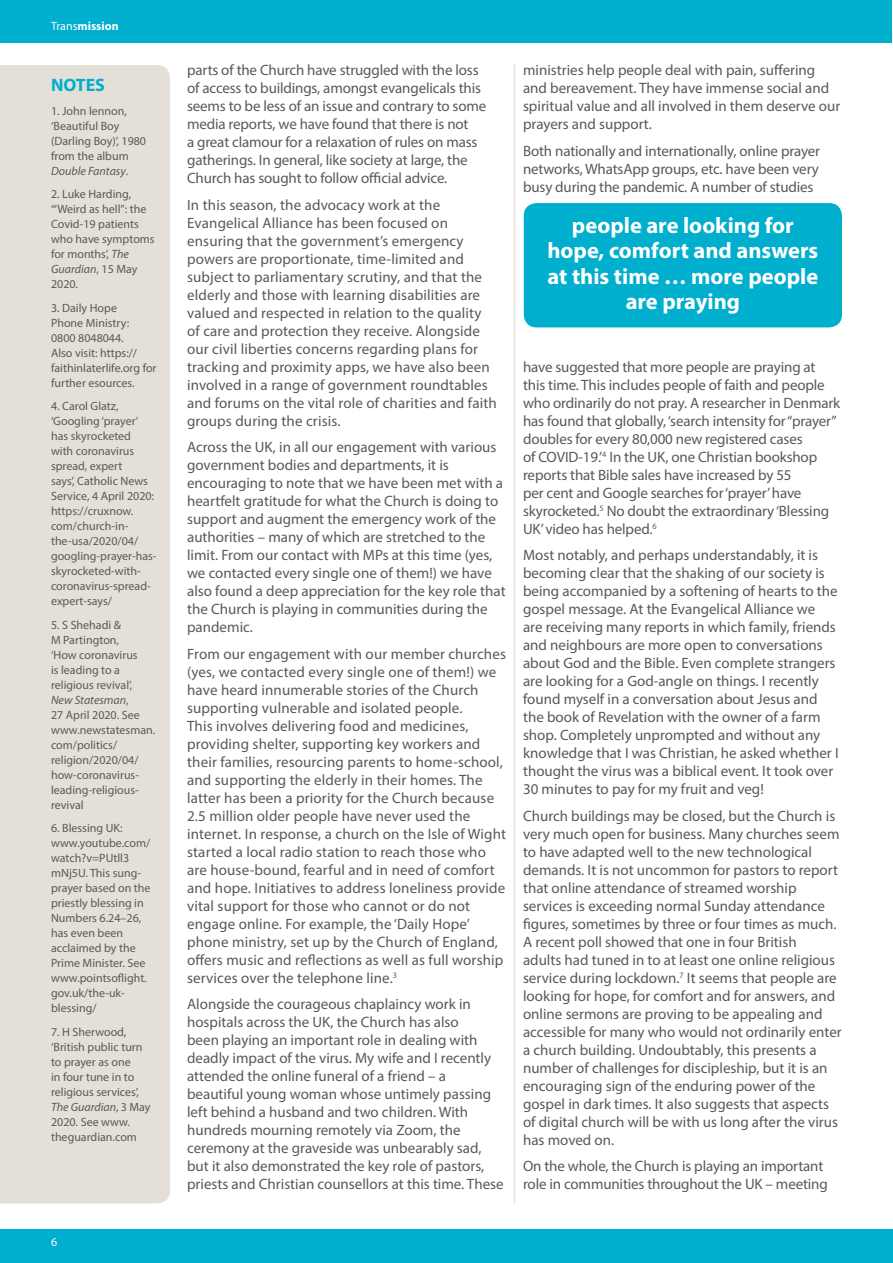
<style>
.page{position:relative;width:893px;height:1263px;background:#fff}
.page>*{position:absolute;margin:0;border:0;box-sizing:border-box;transform-origin:0 0}
.t1{font:700 22.5px/25.5px "Myriad Pro";color:#fff;text-align:center}
.t2{font:700 18px "Myriad Pro";color:#00aece}
.t3{font:15px/18px "Myriad Pro";color:#58595b}
.t4{font:12px/15px "Myriad Pro";color:#58595b}
.t5{font:700 12px "Myriad Pro";color:#fff}
.t6{font:12px "Myriad Pro";color:#fff}
.s1{font-weight:400}
.s2{font-style:italic}
</style>
<div class="page">
<div style="left:0;top:1229px;width:893px;height:34px;background:#00aece"></div>
<hr style="left:892px;top:0;width:1px;height:43px;background:#00aece">
<div style="left:0;top:0;width:892px;height:43px;background:#00aece"></div>
<div style="left:0;top:65px;width:170px;height:1138px;background:#e4e0d8"></div>
<hr style="left:514px;top:64px;width:1px;height:1139px;background:#e4e0d8">
<div style="left:524px;top:203px;width:318px;height:124px;background:#00aece;border-radius:13px"></div>
<p class="t5" style="left:51px;top:18px;width:69px"><span class="s1">Trans</span>mission</p>
<p class="t2" style="left:51px;top:74px;width:56px">NOTES</p>
<p class="t4" style="left:51px;top:103px;width:97px">1. John lennon, ‘Beautiful Boy (Darling Boy)’, 1980 from the album<br><span class="s2">Double Fantasy</span>.</p>
<p class="t4" style="left:51px;top:187px;width:105px">2. Luke Harding, ‘“Weird as hell”: the<br>Covid-19 patients who have symptoms for months’, <span class="s2">The<br>Guardian</span>, 15 May<br>2020.</p>
<p class="t4" style="left:51px;top:300px;width:107px">3. Daily Hope<br>Phone Ministry:<br>0800 8048044.<br>Also visit: https:// faithinlaterlife.org for further esources.</p>
<p class="t4" style="left:51px;top:399px;width:107px">4. Carol Glatz, ‘Googling ‘prayer’ has skyrocketed<br>with coronavirus spread, expert<br>says’, Catholic News<br>Service, 4 April 2020: https://cruxnow. com/church-in&shy;the-usa/2020/04/ googling-prayer-has&shy;skyrocketed-with&shy;coronavirus-spread&shy;expert-says/</p>
<p class="t4" style="left:51px;top:617px;width:106px">5. S Shehadi &amp;<br>M Partington,<br>‘How coronavirus<br>is leading to a religious revival’,<br><span class="s2">New Statesman</span>,<br>27 April 2020. See www.newstatesman. com/politics/ religion/2020/04/ how-coronavirus&shy;leading-religious&shy;revival</p>
<p class="t4" style="left:51px;top:821px;width:101px">6. Blessing UK: www.youtube.com/ watch?v=PUtll3 mNj5U. This sung&shy;prayer based on the priestly blessing in<br>Numbers 6.24–26, has even been acclaimed by the<br>Prime Minister. See www.pointsoflight. gov.uk/the-uk&shy;blessing/</p>
<p class="t4" style="left:51px;top:1024px;width:101px">7. H Sherwood, ‘British public turn to prayer as one<br>in four tune in to religious services’,<br><span class="s2">The Guardian</span>, 3 May<br>2020. See www. theguardian.com</p>
<p class="t6" style="left:51px;top:1235px;width:8px">6</p>
<p class="t3" style="left:187px;top:61px;width:301px">parts of the Church have struggled with the loss of access to buildings, amongst evangelicals this seems to be less of an issue and contrary to some media reports, we have found that there is not<br>a great clamour for a relaxation of rules on mass gatherings. In general, like society at large, the Church has sought to follow official advice.</p>
<p class="t3" style="left:187px;top:195px;width:311px">In this season, the advocacy work at the Evangelical Alliance has been focused on ensuring that the government’s emergency powers are proportionate, time-limited and subject to parliamentary scrutiny, and that the elderly and those with learning disabilities are valued and respected in relation to the quality of care and protection they receive. Alongside our civil liberties concerns regarding plans for tracking and proximity apps, we have also been involved in a range of government roundtables and forums on the vital role of charities and faith groups during the crisis.</p>
<p class="t3" style="left:187px;top:438px;width:320px">Across the UK, in all our engagement with various government bodies and departments, it is encouraging to note that we have been met with a heartfelt gratitude for what the Church is doing to support and augment the emergency work of the authorities – many of which are stretched to the limit. From our contact with MPs at this time (yes, we contacted every single one of them!) we have also found a deep appreciation for the key role that the Church is playing in communities during the pandemic.</p>
<p class="t3" style="left:187px;top:644px;width:320px">From our engagement with our member churches (yes, we contacted every single one of them!) we have heard innumerable stories of the Church supporting vulnerable and isolated people.<br>This involves delivering food and medicines, providing shelter, supporting key workers and their families, resourcing parents to home-school, and supporting the elderly in their homes. The latter has been a priority for the Church because 2.5 million older people have never used the internet. In response, a church on the Isle of Wight started a local radio station to reach those who are house-bound, fearful and in need of comfort and hope. Initiatives to address loneliness provide vital support for those who cannot or do not engage online. For example, the ‘Daily Hope’ phone ministry, set up by the Church of England, offers music and reflections as well as full worship services over the telephone line.<sup>3</sup></p>
<p class="t3" style="left:187px;top:995px;width:318px">Alongside the courageous chaplaincy work in hospitals across the UK, the Church has also<br>been playing an important role in dealing with deadly impact of the virus. My wife and I recently attended the online funeral of a friend – a beautiful young woman whose untimely passing left behind a husband and two children. With hundreds mourning remotely via Zoom, the ceremony at the graveside was unbearably sad, but it also demonstrated the key role of pastors, priests and Christian counsellors at this time. These</p>
<p class="t3" style="left:523px;top:61px;width:319px">ministries help people deal with pain, suffering and bereavement. They have immense social and spiritual value and all involved in them deserve our prayers and support.</p>
<p class="t3" style="left:523px;top:141px;width:298px;text-align:justify">Both nationally and internationally, online prayer networks, WhatsApp groups, etc. have been very busy during the pandemic. A number of studies</p>
<h1 class="t1" style="left:547px;top:212px;width:272px">people are looking for hope, comfort and answers at this time … more people are praying</h1>
<p class="t3" style="left:523px;top:357px;width:319px">have suggested that more people are praying at this time. This includes people of faith and people who ordinarily do not pray. A researcher in Denmark has found that globally, ‘search intensity for “prayer” doubles for every 80,000 new registered cases<br>of COVID-19.’<sup>4</sup> In the UK, one Christian bookshop reports that Bible sales have increased by 55<br>per cent and Google searches for ‘prayer’ have skyrocketed.<sup>5</sup> No doubt the extraordinary ‘Blessing UK’ video has helped.<sup>6</sup></p>
<p class="t3" style="left:523px;top:546px;width:317px">Most notably, and perhaps understandably, it is becoming clear that the shaking of our society is being accompanied by a softening of hearts to the gospel message. At the Evangelical Alliance we<br>are receiving many reports in which family, friends and neighbours are more open to conversations about God and the Bible. Even complete strangers are looking for a God-angle on things. I recently found myself in a conversation about Jesus and the book of Revelation with the owner of a farm shop. Completely unprompted and without any knowledge that I was Christian, he asked whether I thought the virus was a biblical event. It took over 30 minutes to pay for my fruit and veg!</p>
<p class="t3" style="left:523px;top:806px;width:320px">Church buildings may be closed, but the Church is very much open for business. Many churches seem to have adapted well to the new technological demands. It is not uncommon for pastors to report that online attendance of streamed worship services is exceeding normal Sunday attendance figures, sometimes by three or four times as much.<br>A recent poll showed that one in four British<br>adults had tuned in to at least one online religious service during lockdown.<sup>7</sup> It seems that people are looking for hope, for comfort and for answers, and online sermons are proving to be appealing and accessible for many who would not ordinarily enter a church building. Undoubtably, this presents a number of challenges for discipleship, but it is an encouraging sign of the enduring power of the gospel in dark times. It also suggests that aspects of digital church will be with us long after the virus has moved on.</p>
<p class="t3" style="left:523px;top:1157px;width:306px">On the whole, the Church is playing an important role in communities throughout the UK – meeting</p>
</div>
